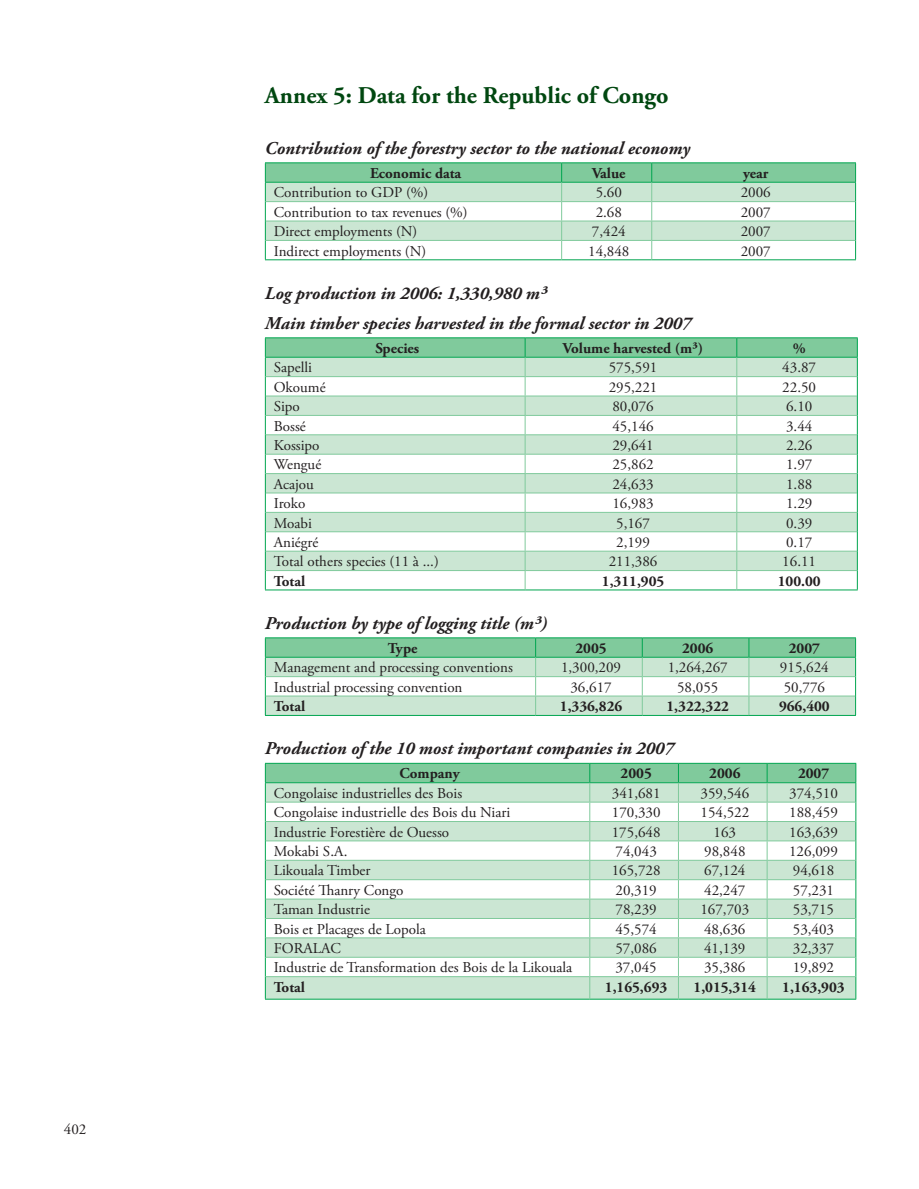
<style>
.page{position:relative;width:919px;height:1189px;background:#fff}
.page>*{position:absolute;margin:0;border:0;box-sizing:border-box;transform-origin:0 0}
.t1{font:700 24px "Adobe Garamond Pro";color:#004710}
.t2{font:italic 700 18px/30.2px "Adobe Garamond Pro";color:#231f20}
.t3{font:15px "Adobe Garamond Pro";color:#231f20}
.t4{font:700 15px "Adobe Garamond Pro";color:#231f20}
</style>
<div class="page">
<hr style="left:265px;top:162px;width:296px;height:1px;background:#00a54f">
<hr style="left:561px;top:162px;width:90px;height:1px;background:#00a54f">
<hr style="left:651px;top:162px;width:204px;height:1px;background:#00a54f">
<hr style="left:265px;top:259px;width:296px;height:1px;background:#00a54f">
<hr style="left:561px;top:259px;width:90px;height:1px;background:#00a54f">
<hr style="left:651px;top:259px;width:204px;height:1px;background:#00a54f">
<svg style="left:265px;top:163px;width:590px;height:96px"></svg>
<hr style="left:265px;top:337px;width:260px;height:1px;background:#00a54f">
<hr style="left:525px;top:337px;width:211px;height:1px;background:#00a54f">
<hr style="left:736px;top:337px;width:121px;height:1px;background:#00a54f">
<hr style="left:265px;top:589px;width:260px;height:1px;background:#00a54f">
<hr style="left:525px;top:589px;width:211px;height:1px;background:#00a54f">
<hr style="left:736px;top:589px;width:121px;height:1px;background:#00a54f">
<svg style="left:265px;top:338px;width:592px;height:251px"></svg>
<hr style="left:265px;top:715px;width:270px;height:1px;background:#00a54f">
<hr style="left:535px;top:715px;width:107px;height:1px;background:#00a54f">
<hr style="left:642px;top:715px;width:106px;height:1px;background:#00a54f">
<hr style="left:748px;top:715px;width:107px;height:1px;background:#00a54f">
<svg style="left:265px;top:637px;width:590px;height:78px"></svg>
<hr style="left:265px;top:762px;width:324px;height:1px;background:#00a54f">
<hr style="left:589px;top:762px;width:89px;height:1px;background:#00a54f">
<hr style="left:678px;top:762px;width:88px;height:1px;background:#00a54f">
<hr style="left:766px;top:762px;width:89px;height:1px;background:#00a54f">
<hr style="left:265px;top:998px;width:324px;height:1px;background:#00a54f">
<hr style="left:589px;top:998px;width:89px;height:1px;background:#00a54f">
<hr style="left:678px;top:998px;width:88px;height:1px;background:#00a54f">
<hr style="left:766px;top:998px;width:89px;height:1px;background:#00a54f">
<svg style="left:265px;top:763px;width:591px;height:235px"></svg>
<p class="t3" style="left:64px;top:1120px;width:24px">402</p>
<p class="t1" style="left:265px;top:81px;width:405px">Annex 5: Data for the Republic of Congo</p>
<p class="t2" style="left:265px;top:133px;width:426px">Contribution of the forestry sector to the national economy</p>
<p class="t4" style="left:370px;top:164px;width:93px">Economic data</p>
<p class="t4" style="left:591px;top:164px;width:35px">Value</p>
<p class="t4" style="left:743px;top:164px;width:27px">year</p>
<p class="t3" style="left:274px;top:183px;width:156px">Contribution to GDP (%)</p>
<p class="t3" style="left:595px;top:183px;width:28px">5.60</p>
<p class="t3" style="left:740px;top:183px;width:31px">2006</p>
<p class="t3" style="left:274px;top:203px;width:195px">Contribution to tax revenues (%)</p>
<p class="t3" style="left:595px;top:203px;width:28px">2.68</p>
<p class="t3" style="left:740px;top:203px;width:31px">2007</p>
<p class="t3" style="left:274px;top:222px;width:145px">Direct employments (N)</p>
<p class="t3" style="left:591px;top:222px;width:35px">7,424</p>
<p class="t3" style="left:740px;top:222px;width:31px">2007</p>
<p class="t3" style="left:274px;top:242px;width:154px">Indirect employments (N)</p>
<p class="t3" style="left:588px;top:242px;width:43px">14,848</p>
<p class="t3" style="left:740px;top:242px;width:31px">2007</p>
<p class="t2" style="left:265px;top:278px;width:427px">Log production in 2006: 1,330,980 m³<br>Main timber species harvested in the formal sector in 2007</p>
<p class="t4" style="left:375px;top:339px;width:45px">Species</p>
<p class="t4" style="left:562px;top:339px;width:142px">Volume harvested (m³)</p>
<p class="t4" style="left:792px;top:339px;width:14px">%</p>
<p class="t3" style="left:274px;top:358px;width:40px">Sapelli</p>
<p class="t3" style="left:608px;top:358px;width:50px">575,591</p>
<p class="t3" style="left:782px;top:358px;width:35px">43.87</p>
<p class="t3" style="left:274px;top:378px;width:53px">Okoumé</p>
<p class="t3" style="left:608px;top:378px;width:50px">295,221</p>
<p class="t3" style="left:782px;top:378px;width:35px">22.50</p>
<p class="t3" style="left:274px;top:397px;width:27px">Sipo</p>
<p class="t3" style="left:612px;top:397px;width:43px">80,076</p>
<p class="t3" style="left:785px;top:397px;width:28px">6.10</p>
<p class="t3" style="left:274px;top:416px;width:33px">Bossé</p>
<p class="t3" style="left:612px;top:416px;width:43px">45,146</p>
<p class="t3" style="left:785px;top:416px;width:28px">3.44</p>
<p class="t3" style="left:274px;top:436px;width:47px">Kossipo</p>
<p class="t3" style="left:612px;top:436px;width:43px">29,641</p>
<p class="t3" style="left:785px;top:436px;width:28px">2.26</p>
<p class="t3" style="left:274px;top:455px;width:49px">Wengué</p>
<p class="t3" style="left:612px;top:455px;width:43px">25,862</p>
<p class="t3" style="left:785px;top:455px;width:28px">1.97</p>
<p class="t3" style="left:274px;top:475px;width:41px">Acajou</p>
<p class="t3" style="left:612px;top:475px;width:43px">24,633</p>
<p class="t3" style="left:785px;top:475px;width:28px">1.88</p>
<p class="t3" style="left:274px;top:494px;width:33px">Iroko</p>
<p class="t3" style="left:612px;top:494px;width:43px">16,983</p>
<p class="t3" style="left:785px;top:494px;width:28px">1.29</p>
<p class="t3" style="left:274px;top:513px;width:40px">Moabi</p>
<p class="t3" style="left:616px;top:513px;width:35px">5,167</p>
<p class="t3" style="left:785px;top:513px;width:28px">0.39</p>
<p class="t3" style="left:274px;top:533px;width:46px">Aniégré</p>
<p class="t3" style="left:616px;top:533px;width:35px">2,199</p>
<p class="t3" style="left:785px;top:533px;width:28px">0.17</p>
<p class="t3" style="left:274px;top:552px;width:166px">Total others species (11 à ...)</p>
<p class="t3" style="left:608px;top:552px;width:50px">211,386</p>
<p class="t3" style="left:782px;top:552px;width:35px">16.11</p>
<p class="t4" style="left:274px;top:572px;width:33px">Total</p>
<p class="t4" style="left:601px;top:572px;width:64px">1,311,905</p>
<p class="t4" style="left:777px;top:572px;width:44px">100.00</p>
<p class="t2" style="left:265px;top:608px;width:283px">Production by type of logging title (m³)</p>
<p class="t4" style="left:387px;top:639px;width:31px">Type</p>
<p class="t4" style="left:575px;top:639px;width:33px">2005</p>
<p class="t4" style="left:681px;top:639px;width:33px">2006</p>
<p class="t4" style="left:788px;top:639px;width:33px">2007</p>
<p class="t3" style="left:274px;top:658px;width:240px">Management and processing conventions</p>
<p class="t3" style="left:560px;top:658px;width:61px">1,300,209</p>
<p class="t3" style="left:667px;top:658px;width:61px">1,264,267</p>
<p class="t3" style="left:779px;top:658px;width:50px">915,624</p>
<p class="t3" style="left:274px;top:677px;width:190px">Industrial processing convention</p>
<p class="t3" style="left:570px;top:677px;width:43px">36,617</p>
<p class="t3" style="left:676px;top:677px;width:43px">58,055</p>
<p class="t3" style="left:783px;top:677px;width:43px">50,776</p>
<p class="t4" style="left:274px;top:697px;width:33px">Total</p>
<p class="t4" style="left:559px;top:697px;width:64px">1,336,826</p>
<p class="t4" style="left:666px;top:697px;width:64px">1,322,322</p>
<p class="t4" style="left:778px;top:697px;width:52px">966,400</p>
<p class="t2" style="left:265px;top:733px;width:410px">Production of the 10 most important companies in 2007</p>
<p class="t4" style="left:399px;top:764px;width:62px">Company</p>
<p class="t4" style="left:620px;top:764px;width:33px">2005</p>
<p class="t4" style="left:709px;top:764px;width:33px">2006</p>
<p class="t4" style="left:797px;top:764px;width:33px">2007</p>
<p class="t3" style="left:274px;top:783px;width:190px">Congolaise industrielles des Bois</p>
<p class="t3" style="left:611px;top:783px;width:50px">341,681</p>
<p class="t3" style="left:700px;top:783px;width:50px">359,546</p>
<p class="t3" style="left:788px;top:783px;width:50px">374,510</p>
<p class="t3" style="left:274px;top:803px;width:238px">Congolaise industrielle des Bois du Niari</p>
<p class="t3" style="left:611px;top:803px;width:50px">170,330</p>
<p class="t3" style="left:700px;top:803px;width:50px">154,522</p>
<p class="t3" style="left:788px;top:803px;width:50px">188,459</p>
<p class="t3" style="left:274px;top:822px;width:177px">Industrie Forestière de Ouesso</p>
<p class="t3" style="left:611px;top:822px;width:50px">175,648</p>
<p class="t3" style="left:713px;top:822px;width:24px">163</p>
<p class="t3" style="left:788px;top:822px;width:50px">163,639</p>
<p class="t3" style="left:274px;top:842px;width:75px">Mokabi s .a.</p>
<p class="t3" style="left:615px;top:842px;width:43px">74,043</p>
<p class="t3" style="left:704px;top:842px;width:43px">98,848</p>
<p class="t3" style="left:788px;top:842px;width:50px">126,099</p>
<p class="t3" style="left:274px;top:861px;width:98px">Likouala Timber</p>
<p class="t3" style="left:611px;top:861px;width:50px">165,728</p>
<p class="t3" style="left:703px;top:861px;width:43px">67,124</p>
<p class="t3" style="left:792px;top:861px;width:43px">94,618</p>
<p class="t3" style="left:274px;top:880px;width:131px">Société Thanry Congo</p>
<p class="t3" style="left:615px;top:880px;width:43px">20,319</p>
<p class="t3" style="left:703px;top:880px;width:43px">42,247</p>
<p class="t3" style="left:792px;top:880px;width:43px">57,231</p>
<p class="t3" style="left:274px;top:900px;width:98px">Taman Industrie</p>
<p class="t3" style="left:615px;top:900px;width:43px">78,239</p>
<p class="t3" style="left:700px;top:900px;width:50px">167,703</p>
<p class="t3" style="left:792px;top:900px;width:43px">53,715</p>
<p class="t3" style="left:273px;top:919px;width:153px">Bois et Placages de Lopola</p>
<p class="t3" style="left:615px;top:919px;width:43px">45,574</p>
<p class="t3" style="left:703px;top:919px;width:43px">48,636</p>
<p class="t3" style="left:792px;top:919px;width:43px">53,403</p>
<p class="t3" style="left:273px;top:939px;width:69px">FORALAC</p>
<p class="t3" style="left:615px;top:939px;width:43px">57,086</p>
<p class="t3" style="left:703px;top:939px;width:43px">41,139</p>
<p class="t3" style="left:792px;top:939px;width:43px">32,337</p>
<p class="t3" style="left:273px;top:958px;width:300px">Industrie de Transformation des Bois de la Likouala</p>
<p class="t3" style="left:615px;top:958px;width:43px">37,045</p>
<p class="t3" style="left:703px;top:958px;width:43px">35,386</p>
<p class="t3" style="left:792px;top:958px;width:43px">19,892</p>
<p class="t4" style="left:273px;top:978px;width:33px">Total</p>
<p class="t4" style="left:604px;top:978px;width:64px">1,165,693</p>
<p class="t4" style="left:693px;top:978px;width:64px">1,015,314</p>
<p class="t4" style="left:781px;top:978px;width:64px">1,163,903</p>
</div>
